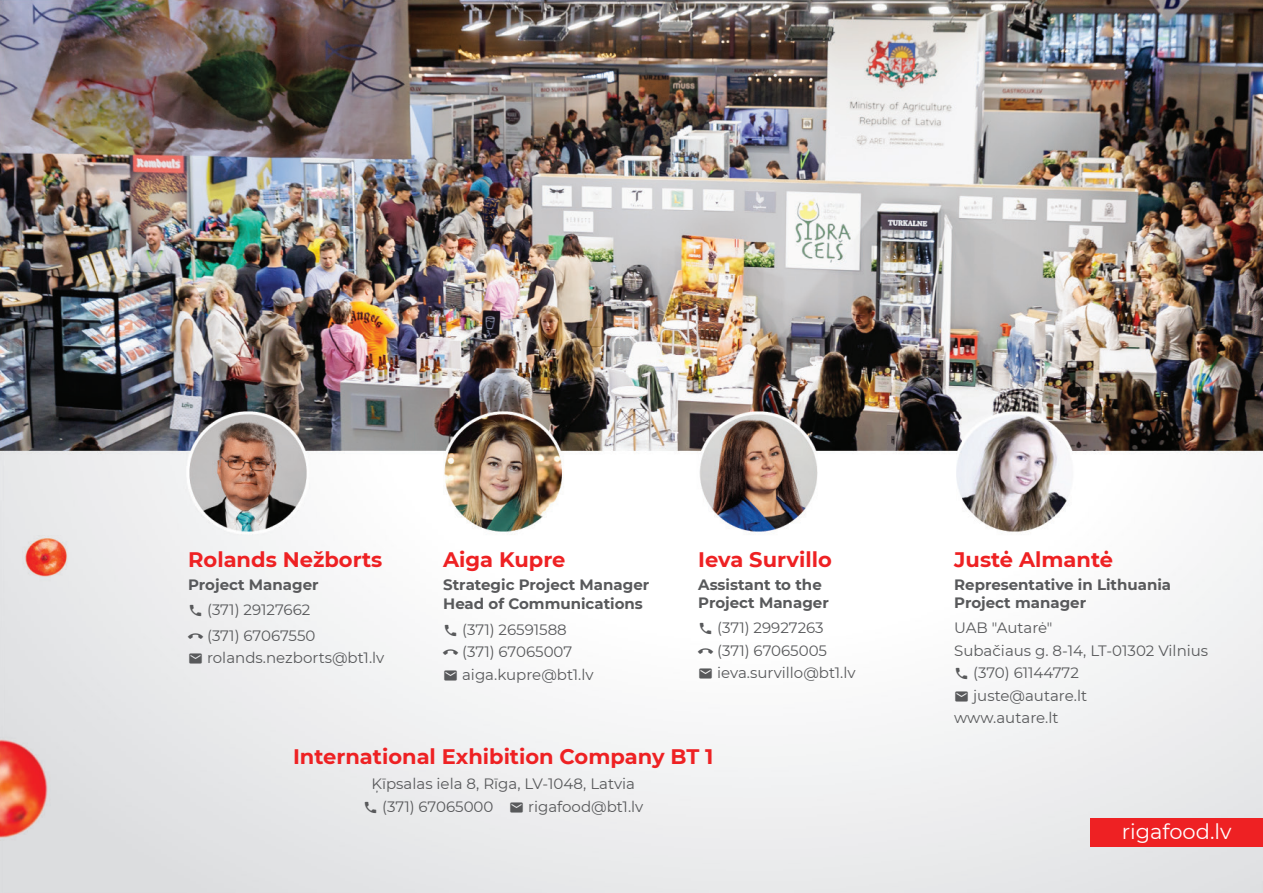
<style>
.page{position:relative;width:1263px;height:893px;background:#fff}
.page>*{position:absolute;margin:0;border:0;box-sizing:border-box;transform-origin:0 0}
.t1{font:700 21px "Montserrat";color:#ee2123}
.t2{font:21px "Montserrat";color:#fff}
.t3{font:15px/22.5px "Montserrat";color:#58595b}
.t4{font:700 15px/18px "Montserrat";color:#58595b}
</style>
<div class="page">
<img style="left:0;top:0;width:1263px;height:893px">
<div style="left:1090px;top:818px;width:173px;height:29px;background:#ee2123"></div>
<svg style="left:190px;top:605px;width:11px;height:11px"></svg>
<svg style="left:188px;top:633px;width:15px;height:5px"></svg>
<svg style="left:189px;top:653px;width:13px;height:11px"></svg>
<svg style="left:700px;top:623px;width:11px;height:11px"></svg>
<svg style="left:698px;top:648px;width:15px;height:5px"></svg>
<svg style="left:699px;top:668px;width:13px;height:11px"></svg>
<svg style="left:956px;top:668px;width:11px;height:11px"></svg>
<svg style="left:955px;top:691px;width:13px;height:10px"></svg>
<svg style="left:445px;top:624px;width:11px;height:12px"></svg>
<svg style="left:443px;top:649px;width:15px;height:6px"></svg>
<svg style="left:444px;top:670px;width:13px;height:10px"></svg>
<svg style="left:365px;top:802px;width:11px;height:11px"></svg>
<svg style="left:510px;top:802px;width:13px;height:10px"></svg>
<h1 class="t1" style="left:188px;top:544px;width:196px">Rolands Nežborts</h1>
<p class="t4" style="left:188px;top:575px;width:132px">Project Manager</p>
<p class="t3" style="left:188px;top:598px;width:124px">●● (371) 29127662</p>
<p class="t3" style="left:188px;top:623px;width:129px">●●■ (371) 67067550</p>
<p class="t3" style="left:188px;top:646px;width:198px">● rolands.nezborts@bt1.lv</p>
<h1 class="t1" style="left:443px;top:544px;width:124px">Aiga Kupre</h1>
<p class="t4" style="left:443px;top:574px;width:208px;line-height:19.5px">Strategic Project Manager<br>Head of Communications</p>
<p class="t3" style="left:443px;top:617px;width:125px">●● (371) 26591588</p>
<p class="t3" style="left:443px;top:640px;width:131px">●●■ (371) 67065007</p>
<p class="t3" style="left:443px;top:662px;width:152px">● aiga.kupre@bt1.lv</p>
<h1 class="t1" style="left:698px;top:544px;width:135px">Ieva Survillo</h1>
<p class="t4" style="left:698px;top:575px;width:132px">Assistant to the<br>Project Manager</p>
<p class="t3" style="left:698px;top:616px;width:127px">●● (371) 29927263</p>
<p class="t3" style="left:698px;top:638px;width:130px">●●■ (371) 67065005</p>
<p class="t3" style="left:698px;top:661px;width:159px">● ieva.survillo@bt1.lv</p>
<h1 class="t1" style="left:293px;top:741px;width:422px">International Exhibition Company BT 1</h1>
<p class="t3" style="left:371px;top:772px;width:265px">Ķīpsalas iela 8, Rīga, LV-1048, Latvia</p>
<p class="t3" style="left:363px;top:795px;width:282px">●● (371) 67065000 ● rigafood@bt1.lv</p>
<h1 class="t1" style="left:954px;top:544px;width:160px">Justė Almantė</h1>
<p class="t4" style="left:954px;top:575px;width:218px">Representative in Lithuania<br>Project manager</p>
<p class="t3" style="left:954px;top:616px;width:256px">UAB "Autarė"<br>Subačiaus g. 8-14, LT-01302 Vilnius</p>
<p class="t3" style="left:954px;top:661px;width:126px">●● (370) 61144772</p>
<p class="t3" style="left:954px;top:683px;width:134px">● juste@autare.lt www.autare.lt</p>
<h1 class="t2" style="left:1122px;top:817px;width:111px">rigafood.lv</h1>
</div>
